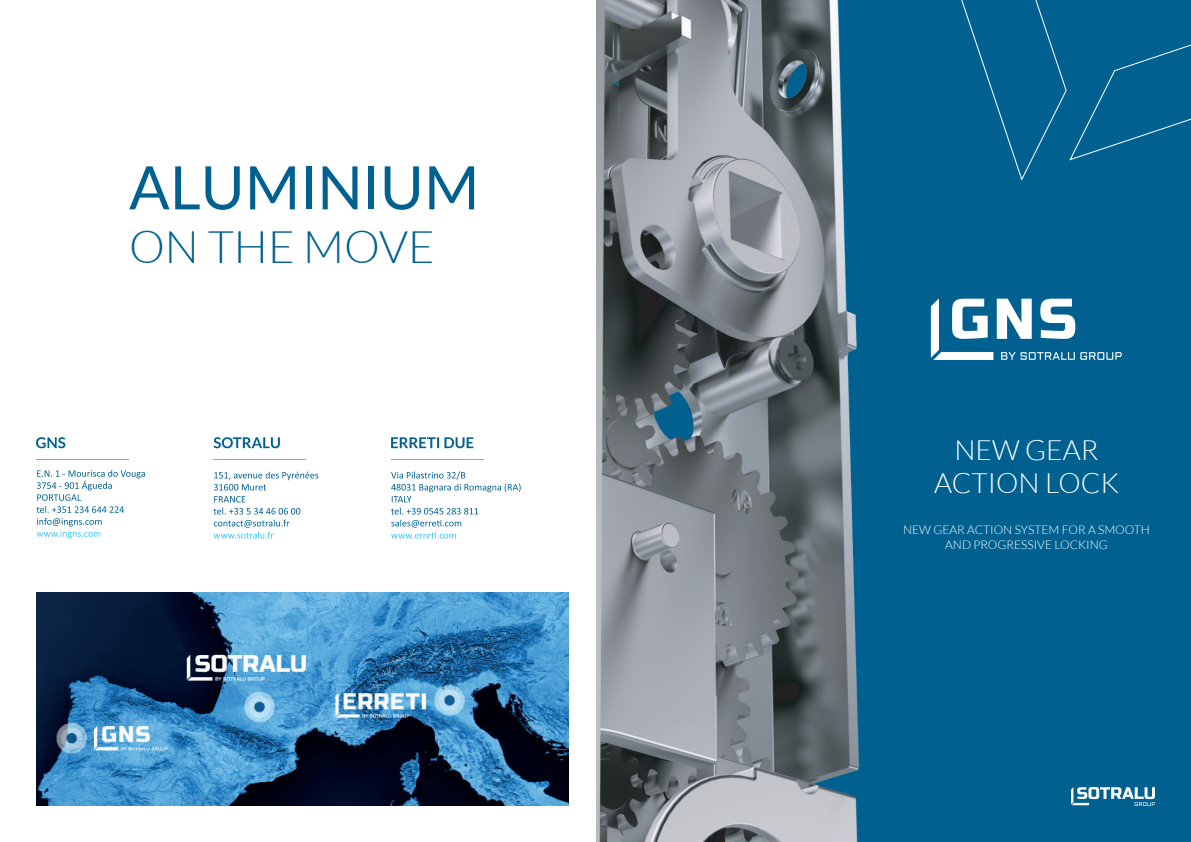
<style>
.page{position:relative;width:1191px;height:842px;background:#fff}
.page>*{position:absolute;margin:0;border:0;box-sizing:border-box;transform-origin:0 0}
.t1{font:60px "Lato";color:#006191}
.t2{font:300 45px "Lato";color:#006191}
.t3{font:300 28px/33.6px "Lato";color:#fff;text-align:center}
.t4{font:300 12px/14.4px "Lato";color:#fff;text-align:center}
</style>
<div class="page">
<div style="left:595px;top:0;width:596px;height:842px;background:#006191"></div>
<img style="left:595px;top:0;width:264px;height:842px">
<svg style="left:961px;top:0;width:230px;height:181px"></svg>
<svg style="left:1071px;top:787px;width:84px;height:19px"></svg>
<svg style="left:931px;top:298px;width:190px;height:62px"></svg>
<img style="left:37px;top:592px;width:531px;height:214px">
<svg style="left:36px;top:437px;width:29px;height:11px"></svg>
<svg style="left:37px;top:470px;width:108px;height:68px"></svg>
<hr style="left:36px;top:459px;width:92px;height:1px;background:#40c7f4">
<svg style="left:213px;top:437px;width:67px;height:11px"></svg>
<svg style="left:214px;top:472px;width:104px;height:18px"></svg>
<svg style="left:214px;top:496px;width:31px;height:6px"></svg>
<svg style="left:213px;top:508px;width:87px;height:6px"></svg>
<svg style="left:214px;top:520px;width:75px;height:18px"></svg>
<hr style="left:213px;top:459px;width:93px;height:1px;background:#40c7f4">
<svg style="left:391px;top:437px;width:82px;height:11px"></svg>
<svg style="left:391px;top:471px;width:129px;height:31px"></svg>
<svg style="left:391px;top:508px;width:87px;height:6px"></svg>
<svg style="left:391px;top:520px;width:70px;height:18px"></svg>
<hr style="left:391px;top:459px;width:92px;height:1px;background:#40c7f4">
<h1 class="t1" style="left:129px;top:145px;width:352px">ALUMINIUM</h1>
<h2 class="t2" style="left:129px;top:223px;width:307px">ON THE MOVE</h2>
<h3 class="t3" style="left:934px;top:433px;width:186px">NEW GEAR<br>ACTION LOCK</h3>
<p class="t4" style="left:903px;top:523px;width:248px">NEW GEAR ACTION SYSTEM FOR A SMOOTH<br>AND PROGRESSIVE LOCKING</p>
</div>
